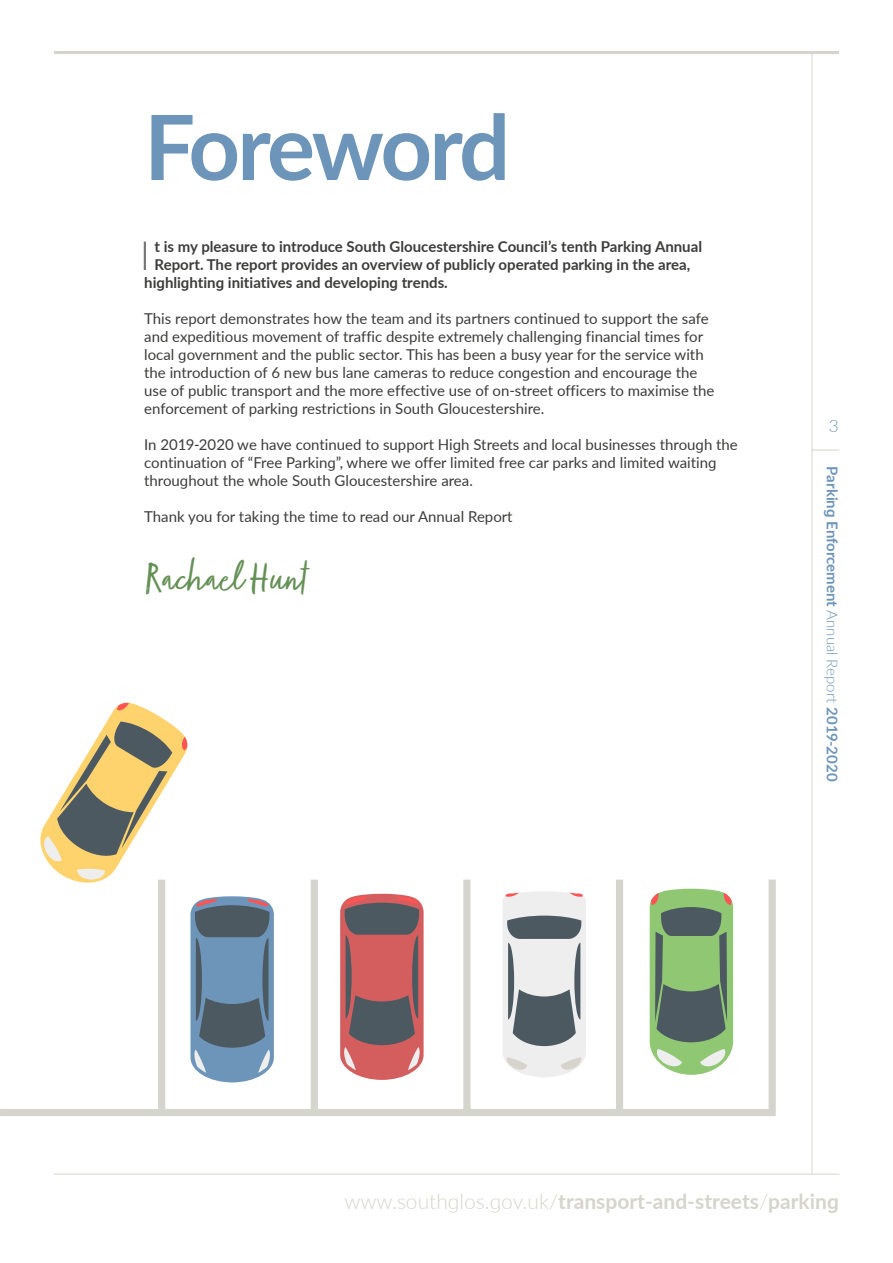
<style>
.page{position:relative;width:893px;height:1263px;background:#fff}
.page>*{position:absolute;margin:0;border:0;box-sizing:border-box;transform-origin:0 0}
.t1{font:700 90px "Lato";letter-spacing:-.04em;color:#6d95ba}
.t2{font:45px "Zooja Light Pro";color:#649055}
.t3{font:300 40.5px "Lato";color:#6b6b6a}
.t4{font:700 21px "Lato";color:#d5d5cd}
.t5{font:300 17.25px "Lato";color:#6d95ba}
.t6{font:15px/18px "Lato";color:#3c3c3b}
.t7{font:700 15px "Lato";color:#3c3c3b}
.t8{font:700 15px "Lato";color:#6d95ba}
.s1{font-weight:300}
</style>
<div class="page">
<hr style="left:54px;top:1174px;width:785px;height:1px;background:#d5d5cd">
<hr style="left:54px;top:51px;width:785px;height:3px;background:#d5d5cd">
<hr style="left:812px;top:54px;width:1px;height:1120px;background:#d5d5cd">
<svg style="left:813px;top:450px;width:26px;height:1px"></svg>
<svg style="left:0;top:879px;width:776px;height:237px"></svg>
<svg style="left:502px;top:891px;width:84px;height:186px;background:#b9bdbf"></svg>
<svg style="left:340px;top:894px;width:84px;height:186px;background:#a76668"></svg>
<svg style="left:650px;top:889px;width:83px;height:186px;background:#80a177"></svg>
<svg style="left:190px;top:896px;width:84px;height:186px;background:#6d869e"></svg>
<svg style="left:36px;top:702px;width:153px;height:184px"></svg>
<h1 class="t1" style="left:144px;top:81px;width:367px">Foreword</h1>
<h3 class="t3" style="left:140px;top:227px;width:12px">I</h3>
<p class="t7" style="left:155px;top:236px;width:549px">t is my pleasure to introduce South Gloucestershire Council’s tenth Parking Annual</p>
<p class="t7" style="left:155px;top:254px;width:537px">Report. The report provides an overview of publicly operated parking in the area,</p>
<p class="t7" style="left:144px;top:272px;width:305px">highlighting initiatives and developing trends.</p>
<p class="t6" style="left:144px;top:309px;width:572px">This report demonstrates how the team and its partners continued to support the safe and expeditious movement of traffic despite extremely challenging financial times for local government and the public sector. This has been a busy year for the service with the introduction of 6 new bus lane cameras to reduce congestion and encourage the use of public transport and the more effective use of on-street officers to maximise the enforcement of parking restrictions in South Gloucestershire.</p>
<p class="t6" style="left:144px;top:435px;width:595px">In 2019-2020 we have continued to support High Streets and local businesses through the continuation of “Free Parking”, where we offer limited free car parks and limited waiting throughout the whole South Gloucestershire area.</p>
<p class="t6" style="left:144px;top:507px;width:370px">Thank you for taking the time to read our Annual Report</p>
<h2 class="t2" style="left:144px;top:554px;width:163px">Rachael Hunt</h2>
<p class="t5" style="left:829px;top:414px;width:12px">3</p>
<p class="t8" style="left:843px;top:466px;width:316px;rotate:90deg">Parking Enforcement <span class="s1">Annual Report</span> 2019-2020</p>
<h3 class="t4" style="left:344px;top:1186px;width:496px"><span class="s1">www.southglos.gov.uk/</span>transport-and-streets<span class="s1">/</span>parking</h3>
</div>
